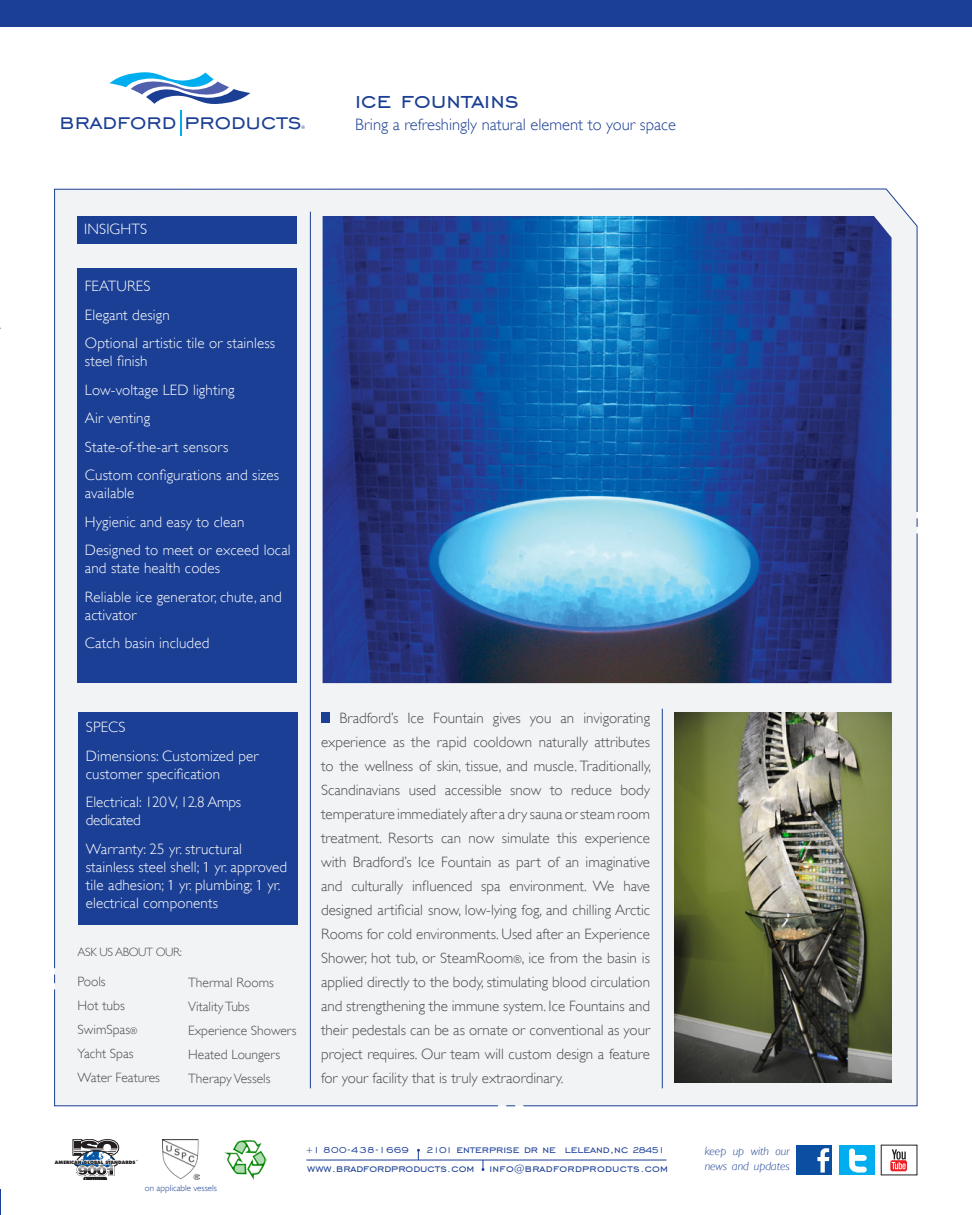
<style>
.page{position:relative;width:972px;height:1215px;background:#fff}
.page>*{position:absolute;margin:0;border:0;box-sizing:border-box;transform-origin:0 0}
.t1{font:28.5px "Engravers Gothic BT";color:#1b3f94}
.t2{font:28.05px "Engravers Gothic BT";color:#1b3f94}
.t3{font:300 16.5px "Gill Sans";color:#1b3f94}
.t4{font:300 15px/24px "Gill Sans";color:#4b4c4d;text-align:justify}
.t5{font:300 15px/18px "Gill Sans";letter-spacing:.01em;color:#fff}
.t6{font:300 15px/18px "Gill Sans";letter-spacing:-.02em;color:#fff}
.t7{font:300 13.5px "Gill Sans";color:#4b4c4d}
.t8{font:13.35px "Engravers Gothic BT";color:#1b3f94}
.t9{font:13.35px "Engravers Gothic BT";letter-spacing:.02em;color:#1b3f94}
.t10{font:italic 300 12px/14.4px "Gill Sans";color:#1b3f94}
.t11{font:300 12px "Gill Sans";letter-spacing:-.03em;color:#4b4c4d}
.t12{font:11.4px "Engravers Gothic BT";letter-spacing:.05em;color:#1b3f94}
.t13{font:300 9px "Gill Sans";color:#1b3f94}
.t14{font:800 4.5px "Futura";color:#231f20}
.s1{font-family:"Castle T Ligh";font-weight:400}
.s2{font-size:9px}
.s3{font-size:10.5px}
.s4{font-size:11.4px}
.s5{font-size:9.75px}
</style>
<div class="page">
<svg style="left:0;top:1189px;width:1px;height:26px"></svg>
<div style="left:1px;top:0;width:971px;height:27px;background:#1b3f94"></div>
<hr style="left:310px;top:212px;width:1px;height:876px;background:#1b3f94">
<img style="left:162px;top:1139px;width:38px;height:41px">
<svg style="left:72px;top:1139px;width:66px;height:41px"></svg>
<img style="left:225px;top:1140px;width:42px;height:39px">
<div style="left:54px;top:989px;width:444px;height:117px;background:#f2f3f4"></div>
<div style="left:523px;top:969px;width:394px;height:137px;background:#f2f3f4"></div>
<div style="left:54px;top:189px;width:863px;height:780px;background:#f2f3f4"></div>
<div style="left:79px;top:713px;width:219px;height:212px;background:#1b3f94"></div>
<div style="left:78px;top:268px;width:219px;height:415px;background:#1b3f94"></div>
<svg style="left:180px;top:110px;width:1px;height:26px"></svg>
<svg style="left:301px;top:125px;width:4px;height:4px"></svg>
<svg style="left:109px;top:72px;width:141px;height:32px"></svg>
<hr style="left:306px;top:1160px;width:361px;height:1px;background:#1b3f94">
<svg style="left:481px;top:1160px;width:4px;height:11px"></svg>
<svg style="left:417px;top:1149px;width:3px;height:11px"></svg>
<div style="left:796px;top:1145px;width:36px;height:30px;background:#0a4fa2"></div>
<div style="left:839px;top:1145px;width:36px;height:30px;background:#00aeef"></div>
<svg style="left:849px;top:1148px;width:18px;height:25px"></svg>
<svg style="left:890px;top:1160px;width:17px;height:11px"></svg>
<svg style="left:892px;top:1149px;width:14px;height:20px"></svg>
<svg style="left:817px;top:1148px;width:12px;height:25px"></svg>
<img style="left:675px;top:713px;width:217px;height:370px">
<img style="left:323px;top:216px;width:569px;height:467px">
<h2 class="t2" style="left:60px;top:105px;width:244px">bradford products</h2>
<p class="t1" style="left:355px;top:84px;width:165px">ice fountains</p>
<p class="t3" style="left:355px;top:115px;width:322px">Bring a refreshingly natural element to your space</p>
<p class="t5" style="left:84px;top:220px;width:65px">INSIGHTS</p>
<p class="t5" style="left:85px;top:277px;width:67px">FEATURES</p>
<p class="t5" style="left:85px;top:306px;width:86px">Elegant design</p>
<p class="t5" style="left:85px;top:334px;width:192px">Optional artistic tile or stainless steel finish</p>
<p class="t5" style="left:85px;top:381px;width:151px">Low-voltage LED lighting</p>
<p class="t5" style="left:85px;top:409px;width:67px">Air venting</p>
<p class="t5" style="left:85px;top:438px;width:145px">State-of-the-art sensors</p>
<p class="t5" style="left:85px;top:466px;width:196px">Custom configurations and sizes available</p>
<p class="t5" style="left:85px;top:513px;width:161px">Hygienic and easy to clean</p>
<p class="t5" style="left:85px;top:541px;width:207px">Designed to meet or exceed local and state health codes</p>
<p class="t5" style="left:85px;top:588px;width:198px">Reliable ice generator, chute, and activator</p>
<p class="t5" style="left:85px;top:634px;width:126px">Catch basin included</p>
<p class="t5" style="left:86px;top:718px;width:41px">SPECS</p>
<p class="t5" style="left:86px;top:747px;width:174px">Dimensions: Customized per customer specification</p>
<p class="t6" style="left:86px;top:793px;width:157px">Electrical: 120 V, 12.8 Amps dedicated</p>
<p class="t5" style="left:86px;top:840px;width:203px">Warranty: 25 yr. structural stainless steel shell; <span class="s1">1</span> yr. approved tile adhesion; <span class="s1">1</span> yr. plumbing; <span class="s1">1</span> yr. electrical components</p>
<p class="t11" style="left:78px;top:945px;width:106px">ASK US ABOUT OUR:</p>
<p class="t7" style="left:78px;top:974px;width:30px">Pools</p>
<p class="t7" style="left:78px;top:998px;width:49px">Hot tubs</p>
<p class="t7" style="left:78px;top:1022px;width:61px">SwimSpas<span class="s2">®</span></p>
<p class="t7" style="left:78px;top:1046px;width:58px">Yacht Spas</p>
<p class="t7" style="left:78px;top:1070px;width:84px">Water Features</p>
<p class="t7" style="left:188px;top:975px;width:87px">Thermal Rooms</p>
<p class="t7" style="left:188px;top:999px;width:63px">Vitality Tubs</p>
<p class="t7" style="left:188px;top:1023px;width:110px">Experience Showers</p>
<p class="t7" style="left:188px;top:1047px;width:94px">Heated Loungers</p>
<p class="t7" style="left:188px;top:1071px;width:84px">Therapy Vessels</p>
<p class="t4" style="left:321px;top:706px;width:332px;text-indent:18px">Bradford’s Ice Fountain gives you an invigorating experience as the rapid cooldown naturally attributes to the wellness of skin, tissue, and muscle. Traditionally, Scandinavians used accessible snow to reduce body temperature immediately after a dry sauna or steam room treatment. Resorts can now simulate this experience with Bradford’s Ice Fountain as part of an imaginative and culturally influenced spa environment. We have designed artificial snow, low-lying fog, and chilling Arctic Rooms for cold environments. Used after an Experience Shower, hot tub, or SteamRoom<span class="s3">®</span>, ice from the basin is applied directly to the body, stimulating blood circulation and strengthening the immune system. Ice Fountains and their pedestals can be as ornate or conventional as your project requires. Our team will custom design a feature for your facility that is truly extraordinary.</p>
<p class="t14" style="left:55px;top:1159px;width:82px">AMERICAN GLOBAL STANDARDS</p>
<p class="t13" style="left:145px;top:1183px;width:74px">on applicable vessels</p>
<p class="t8" style="left:426px;top:1142px;width:241px"><span class="s4">2101</span> enterprise dr ne leleand,nc <span class="s4">28451</span></p>
<p class="t10" style="left:705px;top:1144px;width:87px">keep up with our news and updates</p>
<p class="t12" style="left:306px;top:1144px;width:105px"><span class="s5">+</span>1 800-438-1669</p>
<p class="t9" style="left:490px;top:1161px;width:180px">info<span class="s3">@</span>bradfordproducts.com</p>
<p class="t8" style="left:307px;top:1161px;width:169px">www.bradfordproducts.com</p>
</div>
